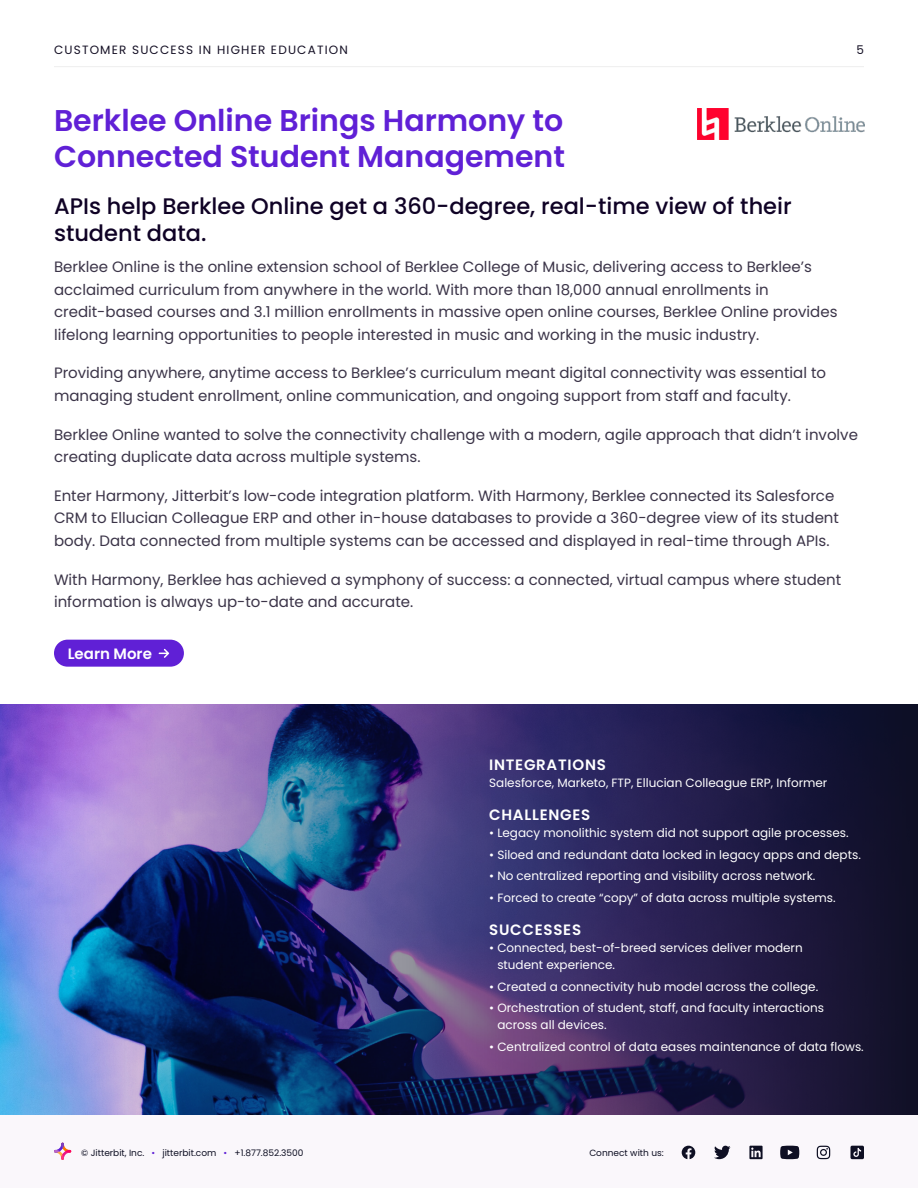
<style>
.page{position:relative;width:918px;height:1188px;background:#fff}
.page>*{position:absolute;margin:0;border:0;box-sizing:border-box;transform-origin:0 0}
.t1{font:600 30px/36px "Poppins";color:#6020d6}
.t2{font:500 22.5px/27px "Poppins";color:#0f0225}
.t3{font:15px/22.5px "Poppins";color:#3b3448}
.t4{font:600 15px "Poppins";letter-spacing:.05em;color:#fff}
.t5{font:600 15px "Poppins";color:#fff}
.t6{font:12px/17.2px "Poppins";color:#fff}
.t7{font:12px "Poppins";letter-spacing:.1em;color:#151025}
.t8{font:9px "Poppins";color:#0e0f23}
.s1{color:#6020d6}
</style>
<div class="page">
<div style="left:0;top:1115px;width:918px;height:73px;background:#faf7fb"></div>
<svg style="left:682px;top:1146px;width:13px;height:13px"></svg>
<svg style="left:714px;top:1146px;width:17px;height:13px"></svg>
<svg style="left:749px;top:1146px;width:14px;height:13px"></svg>
<svg style="left:784px;top:1145px;width:16px;height:15px"></svg>
<svg style="left:780px;top:1146px;width:19px;height:13px"></svg>
<svg style="left:816px;top:1145px;width:15px;height:15px"></svg>
<svg style="left:817px;top:1146px;width:13px;height:13px"></svg>
<svg style="left:850px;top:1146px;width:14px;height:13px"></svg>
<hr style="left:54px;top:66px;width:810px;height:1px;background:#eee">
<svg style="left:54px;top:1143px;width:17px;height:17px"></svg>
<img style="left:0;top:704px;width:918px;height:411px">
<img style="left:698px;top:108px;width:166px;height:31px">
<div style="left:54px;top:640px;width:130px;height:27px;background:#6020d6;border-radius:14px"></div>
<svg style="left:159px;top:649px;width:10px;height:9px"></svg>
<p class="t7" style="left:54px;top:43px;width:295px">CUSTOMER SUCCESS IN HIGHER EDUCATION</p>
<p class="t7" style="left:856px;top:43px;width:9px">5</p>
<h1 class="t1" style="left:54px;top:105px;width:512px">Berklee Online Brings Harmony to<br>Connected Student Management</h1>
<h2 class="t2" style="left:54px;top:195px;width:739px">APIs help Berklee Online get a 360-degree, real-time view of their student data.</h2>
<p class="t3" style="left:54px;top:256px;width:785px">Berklee Online is the online extension school of Berklee College of Music, delivering access to Berklee’s acclaimed curriculum from anywhere in the world. With more than 18,000 annual enrollments in credit-based courses and 3.1 million enrollments in massive open online courses, Berklee Online provides lifelong learning opportunities to people interested in music and working in the music industry.</p>
<p class="t3" style="left:54px;top:362px;width:774px">Providing anywhere, anytime access to Berklee’s curriculum meant digital connectivity was essential to managing student enrollment, online communication, and ongoing support from staff and faculty.</p>
<p class="t3" style="left:54px;top:423px;width:806px">Berklee Online wanted to solve the connectivity challenge with a modern, agile approach that didn’t involve creating duplicate data across multiple systems.</p>
<p class="t3" style="left:54px;top:485px;width:787px">Enter Harmony, Jitterbit’s low-code integration platform. With Harmony, Berklee connected its Salesforce<br>CRM to Ellucian Colleague ERP and other in-house databases to provide a 360-degree view of its student body. Data connected from multiple systems can be accessed and displayed in real-time through APIs.</p>
<p class="t3" style="left:54px;top:568px;width:789px">With Harmony, Berklee has achieved a symphony of success: a connected, virtual campus where student information is always up-to-date and accurate.</p>
<p class="t5" style="left:68px;top:647px;width:86px">Learn More</p>
<p class="t8" style="left:81px;top:1147px;width:224px">© Jitterbit, Inc. <span class="s1">•</span> jitterbit.com <span class="s1">•</span> +1.877.852.3500</p>
<p class="t4" style="left:489px;top:758px;width:118px">INTEGRATIONS</p>
<p class="t6" style="left:489px;top:774px;width:340px">Salesforce, Marketo, FTP, Ellucian Colleague ERP, Informer</p>
<p class="t4" style="left:489px;top:808px;width:103px">CHALLENGES</p>
<p class="t6" style="left:489px;top:824px;width:361px">• Legacy monolithic system did not support agile processes.</p>
<p class="t6" style="left:489px;top:846px;width:373px">• Siloed and redundant data locked in legacy apps and depts.</p>
<p class="t6" style="left:489px;top:868px;width:328px">• No centralized reporting and visibility across network.</p>
<p class="t6" style="left:489px;top:889px;width:348px">• Forced to create “copy” of data across multiple systems.</p>
<p class="t4" style="left:489px;top:923px;width:93px">SUCCESSES</p>
<p class="t6" style="left:497px;top:939px;width:307px;text-indent:-8px">• Connected, best-of-breed services deliver modern student experience.</p>
<p class="t6" style="left:489px;top:978px;width:331px">• Created a connectivity hub model across the college.</p>
<p class="t6" style="left:497px;top:1000px;width:328px;text-indent:-8px">• Orchestration of student, staff, and faculty interactions across all devices.</p>
<p class="t6" style="left:489px;top:1038px;width:376px">• Centralized control of data eases maintenance of data flows.</p>
<p class="t8" style="left:589px;top:1147px;width:76px">Connect with us:</p>
</div>
